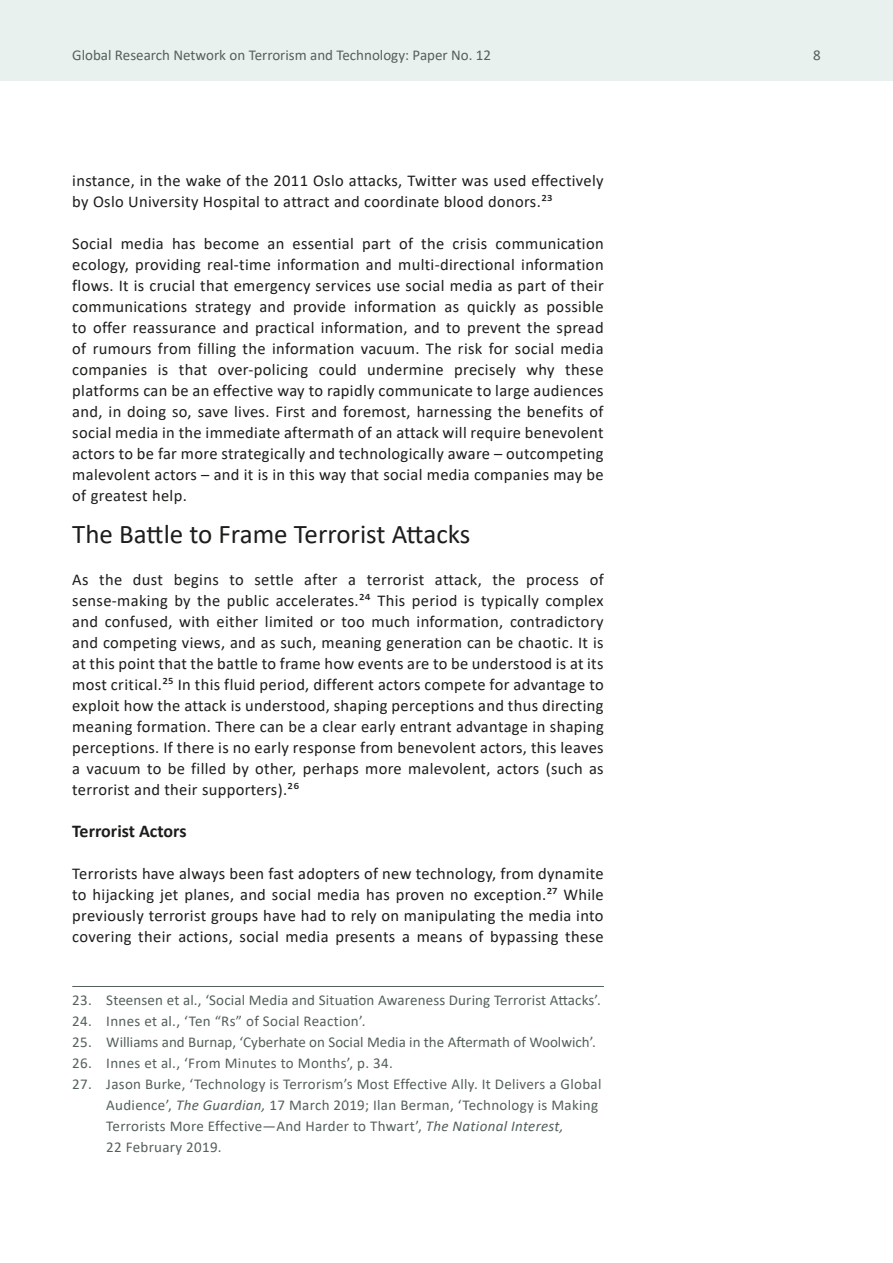
<style>
.page{position:relative;width:893px;height:1263px;background:#fff}
.page>*{position:absolute;margin:0;border:0;box-sizing:border-box;transform-origin:0 0}
.Heading_1{font:27px "Calibri";color:#1d1d1b}
.Heading_2{font:700 18px "Calibri";color:#1d1d1b}
.t1{font:16.5px/21px "Calibri";letter-spacing:.02em;color:#1d1d1b;text-align:justify}
.Footnote_text{font:15px/21px "Calibri";letter-spacing:.01em;color:#546059}
.s1{font-style:italic}
</style>
<div class="page">
<div style="left:0;top:0;width:893px;height:81px;background:#e8f1ee"></div>
<hr style="left:72px;top:986px;width:532px;height:1px;background:#546059">
<p class="Footnote_text" style="left:72px;top:44px;width:420px">Global Research Network on Terrorism and Technology: Paper No. 12</p>
<p class="Footnote_text" style="left:813px;top:44px;width:9px">8</p>
<p class="t1" style="left:72px;top:169px;width:533px">instance, in the wake of the 2011 Oslo attacks, Twitter was used effectively by Oslo University Hospital to attract and coordinate blood donors.23</p>
<p class="t1" style="left:72px;top:232px;width:533px">Social media has become an essential part of the crisis communication ecology, providing real-time information and multi-directional information flows. It is crucial that emergency services use social media as part of their communications strategy and provide information as quickly as possible to offer reassurance and practical information, and to prevent the spread of rumours from filling the information vacuum. The risk for social media companies is that over-policing could undermine precisely why these platforms can be an effective way to rapidly communicate to large audiences and, in doing so, save lives. First and foremost, harnessing the benefits of social media in the immediate aftermath of an attack will require benevolent actors to be far more strategically and technologically aware – outcompeting malevolent actors – and it is in this way that social media companies may be of greatest help.</p>
<p class="Heading_1" style="left:72px;top:515px;width:400px">The Battle to Frame Terrorist Attacks</p>
<p class="t1" style="left:72px;top:568px;width:533px">As the dust begins to settle after a terrorist attack, the process of sense-making by the public accelerates.24 This period is typically complex and confused, with either limited or too much information, contradictory and competing views, and as such, meaning generation can be chaotic. It is at this point that the battle to frame how events are to be understood is at its most critical.25 In this fluid period, different actors compete for advantage to exploit how the attack is understood, shaping perceptions and thus directing meaning formation. There can be a clear early entrant advantage in shaping perceptions. If there is no early response from benevolent actors, this leaves a vacuum to be filled by other, perhaps more malevolent, actors (such as terrorist and their supporters).26</p>
<p class="Heading_2" style="left:72px;top:818px;width:116px">Terrorist Actors</p>
<p class="t1" style="left:72px;top:862px;width:533px">Terrorists have always been fast adopters of new technology, from dynamite to hijacking jet planes, and social media has proven no exception.27 While previously terrorist groups have had to rely on manipulating the media into covering their actions, social media presents a means of bypassing these</p>
<p class="Footnote_text" style="left:72px;top:989px;width:530px">23. Steensen et al., ‘Social Media and Situation Awareness During Terrorist Attacks’.</p>
<p class="Footnote_text" style="left:72px;top:1010px;width:295px">24. Innes et al., ‘Ten “Rs” of Social Reaction’.</p>
<p class="Footnote_text" style="left:72px;top:1031px;width:525px">25. Williams and Burnap, ‘Cyberhate on Social Media in the Aftermath of Woolwich’.</p>
<p class="Footnote_text" style="left:72px;top:1052px;width:322px">26. Innes et al., ‘From Minutes to Months’, p. 34.</p>
<p class="Footnote_text" style="left:106px;top:1073px;width:497px;text-indent:-34px">27. Jason Burke, ‘Technology is Terrorism’s Most Effective Ally. It Delivers a Global Audience’, <span class="s1">The Guardian,</span> 17 March 2019; Ilan Berman, ‘Technology is Making Terrorists More Effective—And Harder to Thwart’, <span class="s1">The National Interest,<br></span>22 February 2019.</p>
</div>
